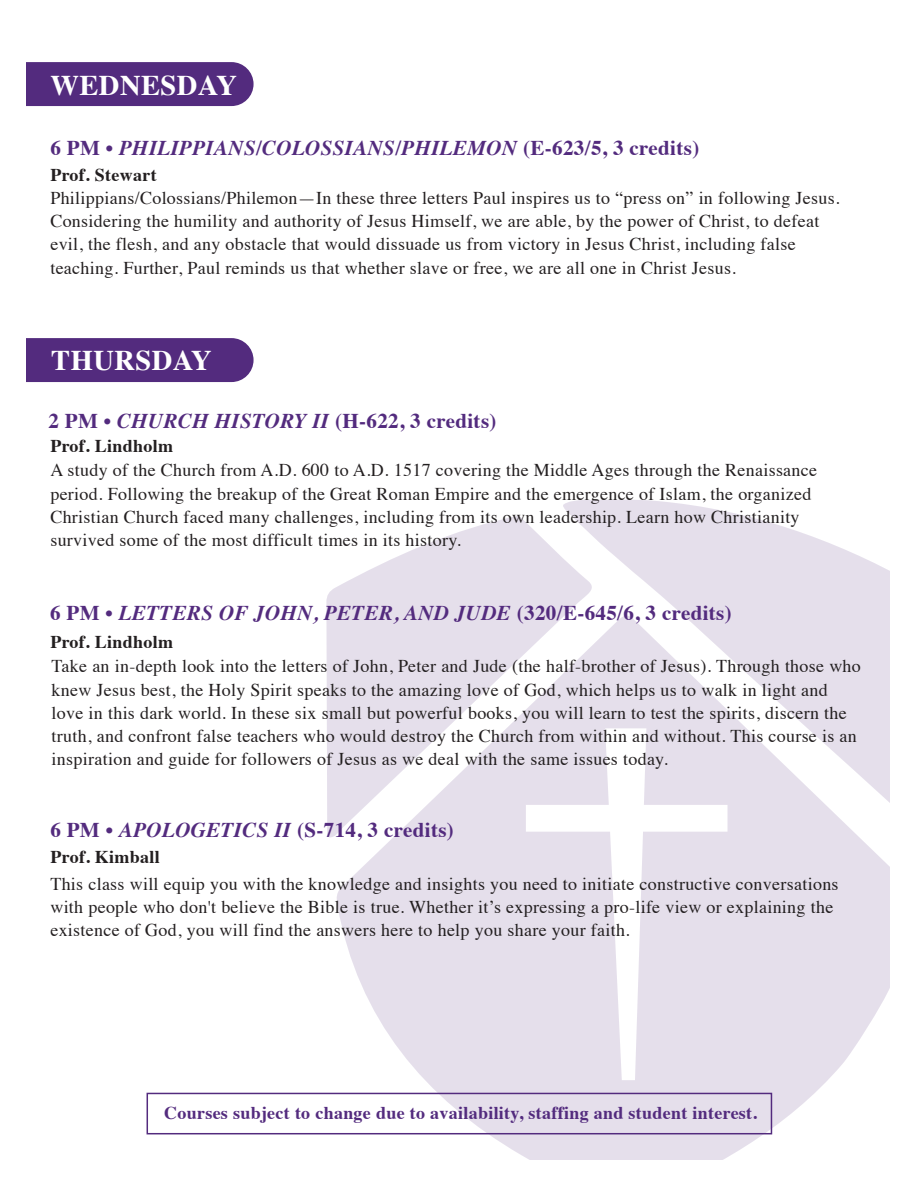
<style>
.page{position:relative;width:918px;height:1188px;background:#fff}
.page>*{position:absolute;margin:0;border:0;box-sizing:border-box;transform-origin:0 0}
.t1{font:700 28.5px "Times";letter-spacing:.015em;color:#fff}
.t2{font:italic 700 21px "Times";letter-spacing:.015em;color:#532b7e}
.t3{font:700 21px "Times";letter-spacing:.015em;color:#532b7e}
.t4{font:18px/23.2px "Times";letter-spacing:.015em;color:#231f20}
.t5{font:700 18px "Times";letter-spacing:.015em;color:#532b7e}
.t6{font:700 18px "Times";letter-spacing:.015em;color:#231f20}
.s1{font-style:normal}
.s2{font-style:italic}
</style>
<div class="page">
<div style="left:27px;top:62px;width:227px;height:44px;background:#532b7e"></div>
<div style="left:27px;top:338px;width:227px;height:44px;background:#532b7e"></div>
<svg style="left:563px;top:500px;width:327px;height:113px;fill:#e5dfeb"></svg>
<svg style="left:326px;top:516px;width:270px;height:322px;fill:#e5dfeb"></svg>
<svg style="left:336px;top:613px;width:554px;height:547px;fill:#e5dfeb"></svg>
<div style="left:147px;top:1093px;width:625px;height:41px;border:2px solid #532b7e"></div>
<h1 class="t1" style="left:50px;top:58px;width:188px">WEDNESDAY</h1>
<p class="t2" style="left:50px;top:128px;width:650px"><span class="s1">6 PM •</span> PHILIPPIANS/COLOSSIANS/PHILEMON <span class="s1">(E-623/5, 3 credits)</span></p>
<p class="t6" style="left:50px;top:157px;width:108px">Prof. Stewart</p>
<p class="t4" style="left:50px;top:185px;width:791px">Philippians/Colossians/Philemon—In these three letters Paul inspires us to “press on” in following Jesus.<br>Considering the humility and authority of Jesus Himself, we are able, by the power of Christ, to defeat evil, the flesh, and any obstacle that would dissuade us from victory in Jesus Christ, including false teaching. Further, Paul reminds us that whether slave or free, we are all one in Christ Jesus.</p>
<h1 class="t1" style="left:51px;top:333px;width:162px">THURSDAY</h1>
<p class="t3" style="left:48px;top:401px;width:450px">2 PM • <span class="s2">CHURCH HISTORY II</span> (H-622, 3 credits)</p>
<p class="t6" style="left:50px;top:429px;width:124px">Prof. Lindholm</p>
<p class="t4" style="left:50px;top:457px;width:768px">A study of the Church from A.D. 600 to A.D. 1517 covering the Middle Ages through the Renaissance period. Following the breakup of the Great Roman Empire and the emergence of Islam, the organized Christian Church faced many challenges, including from its own leadership. Learn how Christianity survived some of the most difficult times in its history.</p>
<p class="t2" style="left:50px;top:593px;width:683px"><span class="s1">6 PM •</span> LETTERS OF JOHN, PETER, AND JUDE <span class="s1">(320/E-645/6, 3 credits)</span></p>
<p class="t6" style="left:50px;top:625px;width:124px">Prof. Lindholm</p>
<p class="t4" style="left:52px;top:653px;width:811px">Take an in-depth look into the letters of John, Peter and Jude (the half-brother of Jesus). Through those who knew Jesus best, the Holy Spirit speaks to the amazing love of God, which helps us to walk in light and love in this dark world. In these six small but powerful books, you will learn to test the spirits, discern the truth, and confront false teachers who would destroy the Church from within and without. This course is an inspiration and guide for followers of Jesus as we deal with the same issues today.</p>
<p class="t3" style="left:50px;top:810px;width:405px">6 PM • <span class="s2">APOLOGETICS II</span> (S-714, 3 credits)</p>
<p class="t6" style="left:50px;top:840px;width:111px">Prof. Kimball</p>
<p class="t4" style="left:50px;top:870px;width:790px">This class will equip you with the knowledge and insights you need to initiate constructive conversations with people who don't believe the Bible is true. Whether it’s expressing a pro-life view or explaining the existence of God, you will find the answers here to help you share your faith.</p>
<p class="t5" style="left:164px;top:1096px;width:594px">Courses subject to change due to availability, staffing and student interest.</p>
</div>
